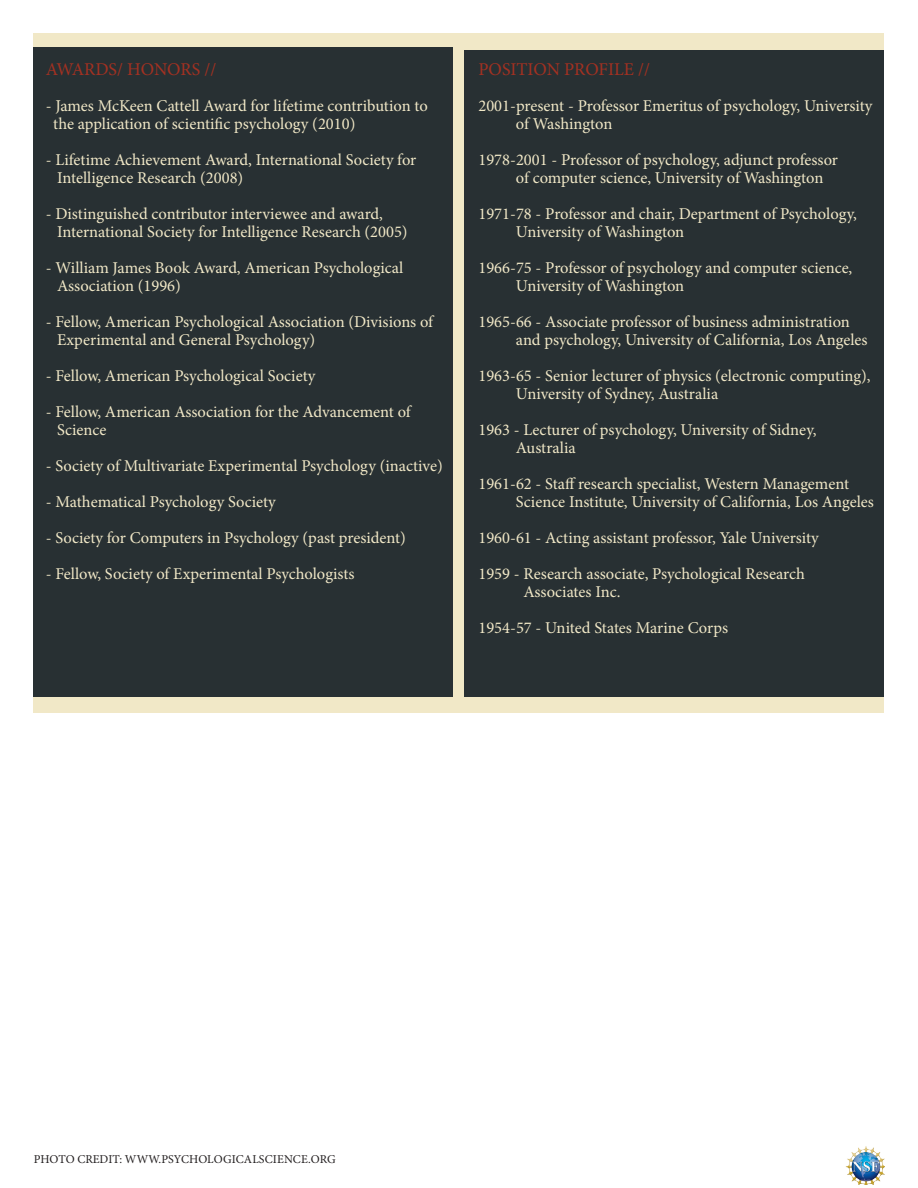
<style>
.page{position:relative;width:918px;height:1188px;background:#fff}
.page>*{position:absolute;margin:0;border:0;box-sizing:border-box;transform-origin:0 0}
.t1{font:18px "Minion Pro";letter-spacing:-.005em;color:#a33022}
.t2{font:16.5px "Minion Pro";color:#f1e8c7}
.t3{font:12px "Minion Pro";color:#231f20}
</style>
<div class="page">
<img style="left:845px;top:1146px;width:39px;height:39px">
<div style="left:34px;top:33px;width:850px;height:680px;background:#f1e8c7"></div>
<div style="left:34px;top:48px;width:419px;height:649px;background:#283033"></div>
<div style="left:464px;top:50px;width:419px;height:647px;background:#283033"></div>
<p class="t1" style="left:46px;top:57px;width:172px">AWARDS/ HONORS //</p>
<p class="t2" style="left:46px;top:95px;width:383px">- James McKeen Cattell Award for lifetime contribution to</p>
<p class="t2" style="left:53px;top:113px;width:304px">the application of scientific psychology (2010)</p>
<p class="t2" style="left:46px;top:149px;width:372px">- Lifetime Achievement Award, International Society for</p>
<p class="t2" style="left:57px;top:167px;width:188px">Intelligence Research (2008)</p>
<p class="t2" style="left:46px;top:203px;width:339px">- Distinguished contributor interviewee and award,</p>
<p class="t2" style="left:57px;top:221px;width:352px">International Society for Intelligence Research (2005)</p>
<p class="t2" style="left:46px;top:257px;width:359px">- William James Book Award, American Psychological</p>
<p class="t2" style="left:57px;top:275px;width:125px">Association (1996)</p>
<p class="t2" style="left:46px;top:311px;width:389px">- Fellow, American Psychological Association (Divisions of</p>
<p class="t2" style="left:57px;top:329px;width:260px">Experimental and General Psychology)</p>
<p class="t2" style="left:46px;top:365px;width:271px">- Fellow, American Psychological Society</p>
<p class="t2" style="left:46px;top:401px;width:367px">- Fellow, American Association for the Advancement of</p>
<p class="t2" style="left:57px;top:419px;width:51px">Science</p>
<p class="t2" style="left:46px;top:455px;width:398px">- Society of Multivariate Experimental Psychology (inactive)</p>
<p class="t2" style="left:46px;top:491px;width:232px">- Mathematical Psychology Society</p>
<p class="t2" style="left:46px;top:527px;width:362px">- Society for Computers in Psychology (past president)</p>
<p class="t2" style="left:46px;top:563px;width:310px">- Fellow, Society of Experimental Psychologists</p>
<p class="t1" style="left:478px;top:57px;width:173px">POSITION PROFILE //</p>
<p class="t2" style="left:478px;top:95px;width:395px">2001-present - Professor Emeritus of psychology, University</p>
<p class="t2" style="left:516px;top:113px;width:98px">of Washington</p>
<p class="t2" style="left:478px;top:149px;width:361px">1978-2001 - Professor of psychology, adjunct professor</p>
<p class="t2" style="left:516px;top:167px;width:309px">of computer science, University of Washington</p>
<p class="t2" style="left:478px;top:203px;width:380px">1971-78 - Professor and chair, Department of Psychology,</p>
<p class="t2" style="left:516px;top:221px;width:170px">University of Washington</p>
<p class="t2" style="left:478px;top:257px;width:375px">1966-75 - Professor of psychology and computer science,</p>
<p class="t2" style="left:516px;top:275px;width:170px">University of Washington</p>
<p class="t2" style="left:478px;top:311px;width:373px">1965-66 - Associate professor of business administration</p>
<p class="t2" style="left:516px;top:329px;width:353px">and psychology, University of California, Los Angeles</p>
<p class="t2" style="left:478px;top:365px;width:394px">1963-65 - Senior lecturer of physics (electronic computing),</p>
<p class="t2" style="left:516px;top:383px;width:204px">University of Sydney, Australia</p>
<p class="t2" style="left:478px;top:419px;width:340px">1963 - Lecturer of psychology, University of Sidney,</p>
<p class="t2" style="left:516px;top:437px;width:61px">Australia</p>
<p class="t2" style="left:478px;top:473px;width:372px">1961-62 - Staff research specialist, Western Management</p>
<p class="t2" style="left:516px;top:491px;width:360px">Science Institute, University of California, Los Angeles</p>
<p class="t2" style="left:478px;top:527px;width:342px">1960-61 - Acting assistant professor, Yale University</p>
<p class="t2" style="left:478px;top:563px;width:328px">1959 - Research associate, Psychological Research</p>
<p class="t2" style="left:523px;top:581px;width:99px">Associates Inc.</p>
<p class="t2" style="left:478px;top:617px;width:251px">1954-57 - United States Marine Corps</p>
<p class="t3" style="left:34px;top:1151px;width:304px">PHOTO CREDIT: WWW.PSYCHOLOGICALSCIENCE.ORG</p>
</div>
